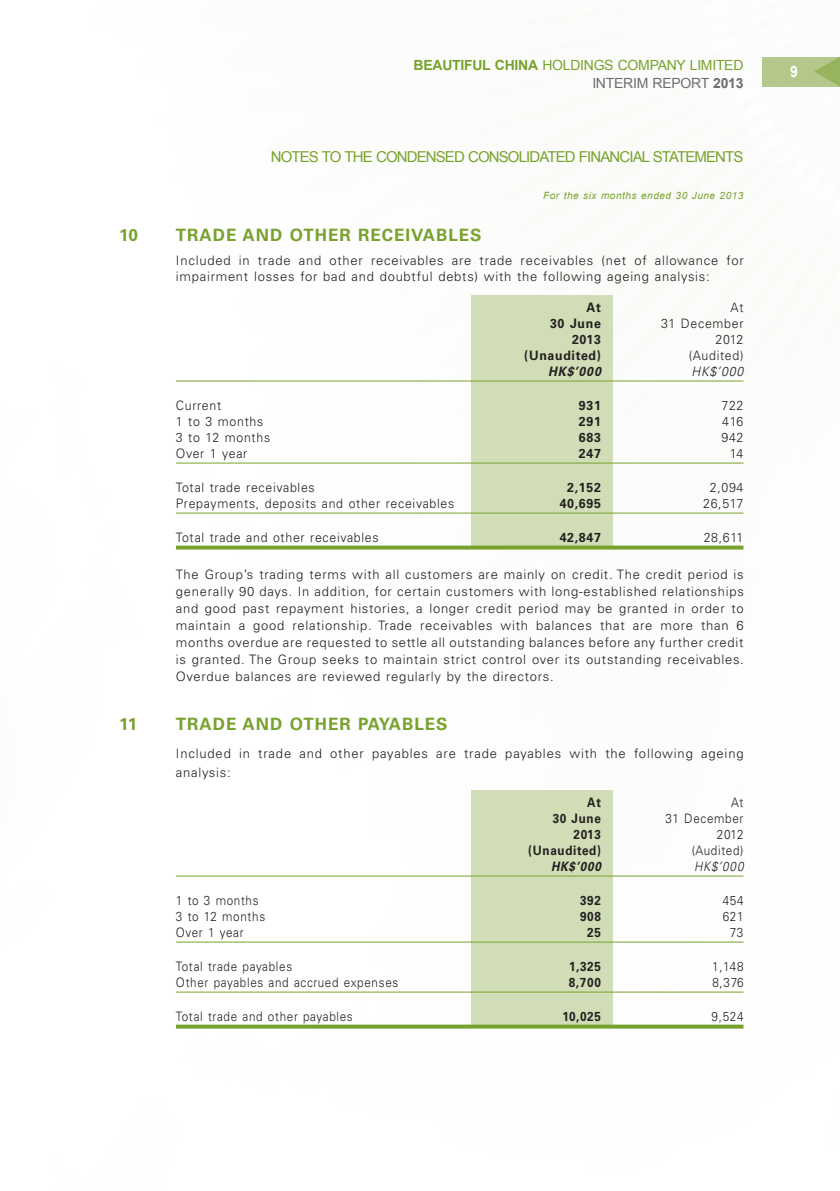
<style>
.page{position:relative;width:840px;height:1191px;background:#fff}
.page>*{position:absolute;margin:0;border:0;box-sizing:border-box;transform-origin:0 0}
.t1{font:700 17px "Univers LT Std";letter-spacing:.055em;color:#78a22d}
.t2{font:15px "Arial";letter-spacing:-.06em;color:#78a22d}
.t3{font:14px/18px "Arial";letter-spacing:-.02em;color:#78a22d;text-align:right}
.t4{font:300 13px/17px "Univers LT Std";letter-spacing:.055em;color:#231f20}
.t5{font:300 13px "Univers LT Std";letter-spacing:.055em;color:#231f20;scale:.95 1}
.t6{font:300 13px "Univers LT Std";letter-spacing:.055em;color:#231f20;scale:.9 1}
.t7{font:700 13px "Univers LT Std";letter-spacing:.055em;color:#231f20;scale:.95 1}
.t8{font:700 13px "Univers LT Std";letter-spacing:.055em;color:#231f20;scale:.9 1}
.t9{font:italic 700 13px "Univers LT Std";letter-spacing:.075em;color:#231f20;scale:.95 1}
.t10{font:italic 300 13px "Univers LT Std";letter-spacing:.075em;color:#231f20;scale:.95 1}
.t11{font:italic 700 13px "Univers LT Std";letter-spacing:.075em;color:#231f20;scale:.9 1}
.t12{font:italic 300 13px "Univers LT Std";letter-spacing:.075em;color:#231f20;scale:.9 1}
.t13{font:italic 10px "Arial";letter-spacing:.055em;color:#78a22d}
.s1{font-weight:700}
.s2{color:#6c6d70}
.s3{font-weight:700;color:#6c6d70}
</style>
<div class="page">
<img style="left:175px;top:86px;width:664px;height:943px">
<div style="left:762px;top:57px;width:77px;height:29px;background:#b4c88b"></div>
<svg style="left:814px;top:57px;width:26px;height:29px"></svg>
<div style="left:471px;top:295px;width:141px;height:252px;background:#d0ddb6"></div>
<hr style="left:176px;top:380px;width:567px;height:1px;background:#78a22d">
<hr style="left:176px;top:462px;width:567px;height:1px;background:#78a22d">
<hr style="left:176px;top:512px;width:567px;height:1px;background:#78a22d">
<svg style="left:176px;top:545px;width:567px;height:4px;fill:#78a22d"></svg>
<div style="left:471px;top:790px;width:141px;height:236px;background:#d0ddb6"></div>
<hr style="left:176px;top:875px;width:567px;height:1px;background:#78a22d">
<hr style="left:176px;top:941px;width:567px;height:1px;background:#78a22d">
<hr style="left:176px;top:991px;width:567px;height:1px;background:#78a22d">
<svg style="left:176px;top:1024px;width:567px;height:4px;fill:#78a22d"></svg>
<p class="t3" style="left:413px;top:56px;width:331px"><span class="s1">BEAUTIFUL CHINA</span> HOLDINGS COMPANY LIMITED<br><span class="s2">INTERIM REPORT</span> <span class="s3">2013</span></p>
<p class="t2" style="left:271px;top:147px;width:474px">NOTES TO THE CONDENSED CONSOLIDATED FINANCIAL STATEMENTS</p>
<p class="t13" style="left:543px;top:189px;width:202px">For the six months ended 30 June 2013</p>
<p class="t1" style="left:119px;top:225px;width:20px">10</p>
<p class="t1" style="left:176px;top:225px;width:307px">TRADE AND OTHER RECEIVABLES</p>
<p class="t4" style="left:176px;top:253px;width:569px;line-height:16px">Included in trade and other receivables are trade receivables (net of allowance for impairment losses for bad and doubtful debts) with the following ageing analysis:</p>
<p class="t7" style="left:586px;top:299px;width:17px">At</p>
<p class="t5" style="left:730px;top:299px;width:15px">At</p>
<p class="t7" style="left:549px;top:315px;width:55px">30 June</p>
<p class="t5" style="left:660px;top:315px;width:88px">31 December</p>
<p class="t7" style="left:571px;top:331px;width:32px">2013</p>
<p class="t5" style="left:715px;top:331px;width:31px">2012</p>
<p class="t7" style="left:524px;top:347px;width:82px">(Unaudited)</p>
<p class="t5" style="left:688px;top:347px;width:59px">(Audited)</p>
<p class="t9" style="left:548px;top:363px;width:57px">HK$’000</p>
<p class="t10" style="left:691px;top:363px;width:56px">HK$’000</p>
<p class="t5" style="left:176px;top:397px;width:49px">Current</p>
<p class="t7" style="left:578px;top:397px;width:25px">931</p>
<p class="t5" style="left:721px;top:397px;width:25px">722</p>
<p class="t5" style="left:176px;top:413px;width:93px">1 to 3 months</p>
<p class="t7" style="left:578px;top:413px;width:25px">291</p>
<p class="t5" style="left:721px;top:413px;width:24px">416</p>
<p class="t5" style="left:176px;top:429px;width:101px">3 to 12 months</p>
<p class="t7" style="left:578px;top:429px;width:25px">683</p>
<p class="t5" style="left:721px;top:429px;width:25px">942</p>
<p class="t5" style="left:176px;top:445px;width:77px">Over 1 year</p>
<p class="t7" style="left:578px;top:445px;width:25px">247</p>
<p class="t5" style="left:729px;top:445px;width:16px">14</p>
<p class="t5" style="left:176px;top:479px;width:147px">Total trade receivables</p>
<p class="t7" style="left:567px;top:479px;width:37px">2,152</p>
<p class="t5" style="left:709px;top:479px;width:37px">2,094</p>
<p class="t5" style="left:176px;top:495px;width:294px">Prepayments, deposits and other receivables</p>
<p class="t7" style="left:559px;top:495px;width:45px">40,695</p>
<p class="t5" style="left:702px;top:495px;width:44px">26,517</p>
<p class="t5" style="left:176px;top:529px;width:215px">Total trade and other receivables</p>
<p class="t7" style="left:559px;top:529px;width:45px">42,847</p>
<p class="t5" style="left:703px;top:529px;width:43px">28,611</p>
<p class="t4" style="left:176px;top:565px;width:569px;text-align:justify">The Group’s trading terms with all customers are mainly on credit. The credit period is generally 90 days. In addition, for certain customers with long-established relationships and good past repayment histories, a longer credit period may be granted in order to maintain a good relationship. Trade receivables with balances that are more than 6 months overdue are requested to settle all outstanding balances before any further credit is granted. The Group seeks to maintain strict control over its outstanding receivables.<br>Overdue balances are reviewed regularly by the directors.</p>
<p class="t1" style="left:119px;top:714px;width:20px">11</p>
<p class="t1" style="left:176px;top:714px;width:273px">TRADE AND OTHER PAYABLES</p>
<p class="t4" style="left:176px;top:743px;width:569px;line-height:19px">Included in trade and other payables are trade payables with the following ageing analysis:</p>
<p class="t8" style="left:587px;top:794px;width:17px">At</p>
<p class="t6" style="left:730px;top:794px;width:15px">At</p>
<p class="t8" style="left:552px;top:810px;width:55px">30 June</p>
<p class="t6" style="left:665px;top:810px;width:88px">31 December</p>
<p class="t8" style="left:573px;top:826px;width:32px">2013</p>
<p class="t6" style="left:716px;top:826px;width:31px">2012</p>
<p class="t8" style="left:528px;top:842px;width:82px">(Unaudited)</p>
<p class="t6" style="left:691px;top:842px;width:59px">(Audited)</p>
<p class="t11" style="left:550px;top:858px;width:57px">HK$’000</p>
<p class="t12" style="left:693px;top:858px;width:56px">HK$’000</p>
<p class="t6" style="left:176px;top:892px;width:93px">1 to 3 months</p>
<p class="t8" style="left:579px;top:892px;width:25px">392</p>
<p class="t6" style="left:722px;top:892px;width:25px">454</p>
<p class="t6" style="left:176px;top:908px;width:101px">3 to 12 months</p>
<p class="t8" style="left:579px;top:908px;width:25px">908</p>
<p class="t6" style="left:722px;top:908px;width:25px">621</p>
<p class="t6" style="left:176px;top:924px;width:77px">Over 1 year</p>
<p class="t8" style="left:587px;top:924px;width:17px">25</p>
<p class="t6" style="left:729px;top:924px;width:17px">73</p>
<p class="t6" style="left:176px;top:958px;width:131px">Total trade payables</p>
<p class="t8" style="left:568px;top:958px;width:37px">1,325</p>
<p class="t6" style="left:711px;top:958px;width:36px">1,148</p>
<p class="t6" style="left:176px;top:974px;width:248px">Other payables and accrued expenses</p>
<p class="t8" style="left:568px;top:974px;width:37px">8,700</p>
<p class="t6" style="left:712px;top:974px;width:36px">8,376</p>
<p class="t6" style="left:176px;top:1008px;width:198px">Total trade and other payables</p>
<p class="t8" style="left:562px;top:1008px;width:44px">10,025</p>
<p class="t6" style="left:711px;top:1008px;width:37px">9,524</p>
</div>
